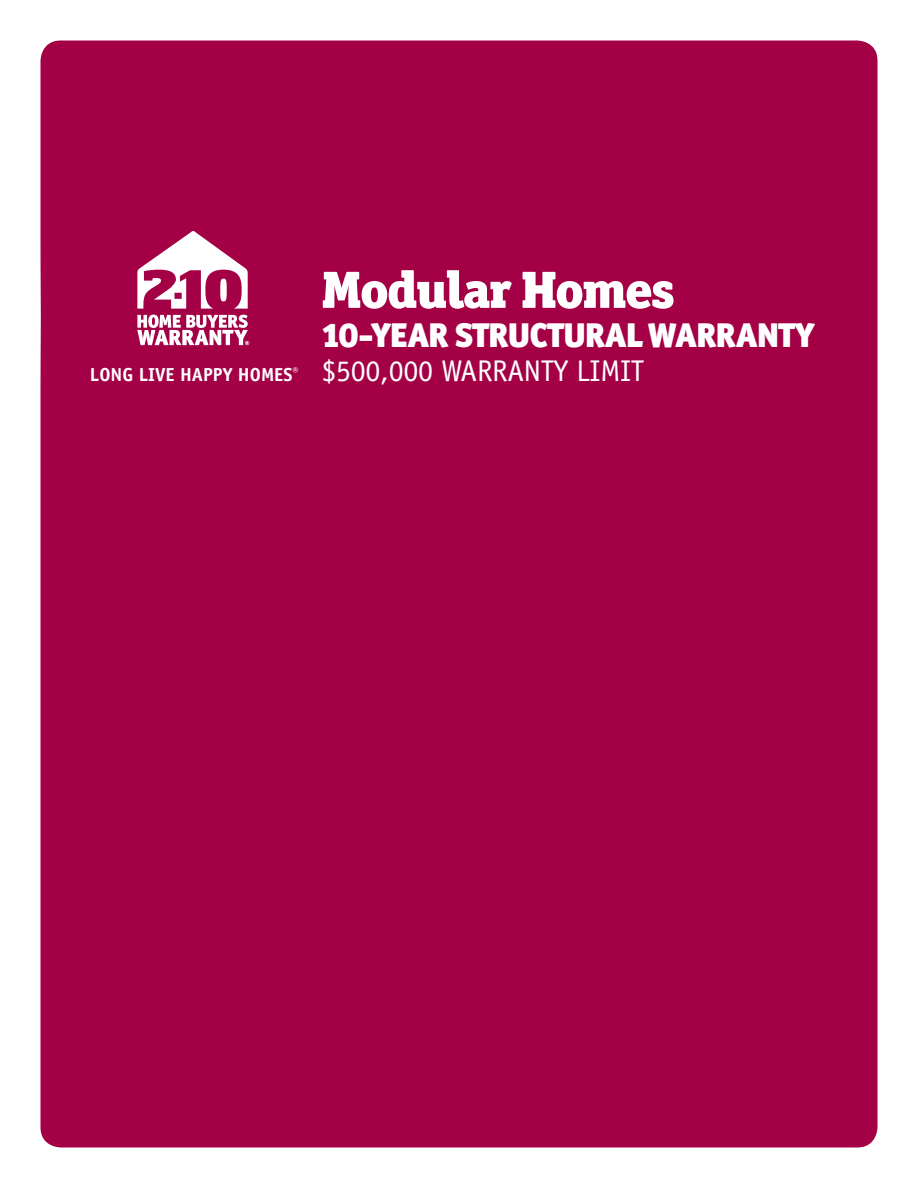
<style>
.page{position:relative;width:918px;height:1188px;background:#fff}
.page>*{position:absolute;margin:0;border:0;box-sizing:border-box;transform-origin:0 0}
.t1{font:52.5px "Officina Serif Black C";letter-spacing:-.03em;color:#fff}
.t2{font:34.5px "Officina Sans Black C";letter-spacing:-.03em;color:#fff}
.t3{font:30px "Officina Sans Std";letter-spacing:-.01em;color:#fff}
.t4{font:700 19.35px "Officina Sans Std";color:#fff}
.t5{font:700 18.9px "Officina Sans Std";color:#fff}
</style>
<div class="page">
<div style="left:40px;top:40px;width:838px;height:1108px;background:#a30046"></div>
<svg style="left:137px;top:230px;width:111px;height:79px"></svg>
<svg style="left:137px;top:315px;width:112px;height:30px"></svg>
<p class="t5" style="left:90px;top:363px;width:210px">LONG LIVE HAPPY HOMES<sup>®</sup></p>
<p class="t4" style="left:88px;top:364px;width:215px">LONG LIVE HAPPY HOMES<sup>®</sup></p>
<h1 class="t1" style="left:321px;top:256px;width:355px">Modular Homes</h1>
<p class="t2" style="left:321px;top:313px;width:495px">10-YEAR STRUCTURAL WARRANTY</p>
<p class="t3" style="left:321px;top:354px;width:324px">$500,000 WARRANTY LIMIT</p>
</div>
